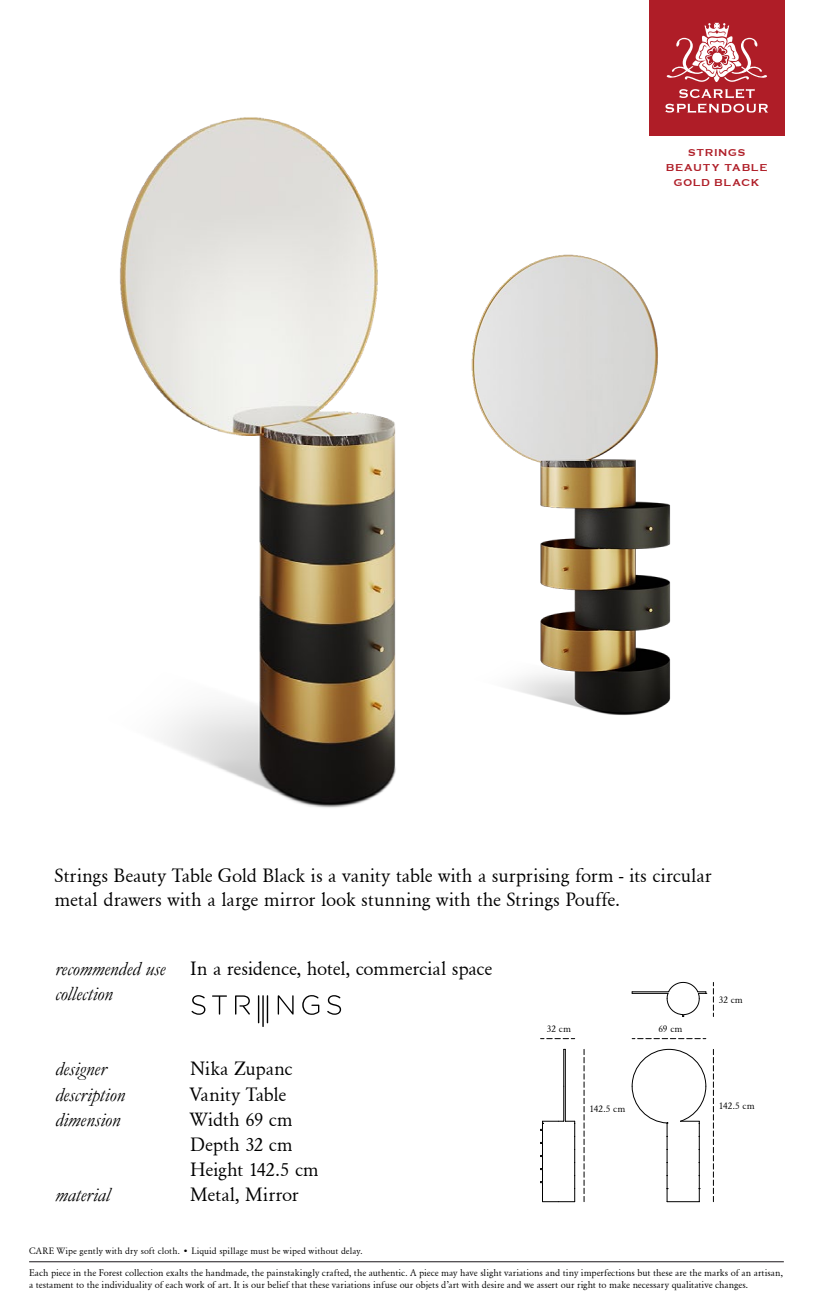
<style>
.page{position:relative;width:813px;height:1313px;background:#fff}
.page>*{position:absolute;margin:0;border:0;box-sizing:border-box;transform-origin:0 0}
.t1{font:20px/25px "Garamond";letter-spacing:-.005em;color:#000}
.t2{font:italic 20px "Garamond";letter-spacing:-.005em;color:#000}
.t3{font:700 10.25px/14.9px "Copperplate";letter-spacing:.095em;color:#af1d27;text-align:center}
.t4{font:10px/12px "Garamond";color:#000}
.t5{font:9.5px "Garamond";letter-spacing:.015em;color:#000}
.s1{font-style:italic}
</style>
<div class="page">
<img style="left:119px;top:117px;width:277px;height:691px">
<img style="left:310px;top:241px;width:361px;height:479px">
<div style="left:649px;top:0;width:135px;height:135px;background:#af1d27"></div>
<svg style="left:666px;top:23px;width:101px;height:59px"></svg>
<svg style="left:665px;top:89px;width:103px;height:24px"></svg>
<hr style="left:29px;top:1261px;width:754px;height:1px;background:#1a171b">
<svg style="left:191px;top:995px;width:150px;height:32px"></svg>
<hr style="left:632px;top:993px;width:36px;height:1px;background:#000">
<hr style="left:632px;top:991px;width:36px;height:1px;background:#000">
<svg style="left:666px;top:981px;width:40px;height:36px"></svg>
<hr style="left:563px;top:1049px;width:1px;height:37px;background:#000">
<hr style="left:565px;top:1049px;width:1px;height:72px;background:#000">
<svg style="left:540px;top:1085px;width:35px;height:117px"></svg>
<svg style="left:631px;top:1048px;width:75px;height:154px"></svg>
<svg style="left:632px;top:1038px;width:73px;height:1px"></svg>
<svg style="left:713px;top:1049px;width:1px;height:152px"></svg>
<svg style="left:713px;top:982px;width:1px;height:34px"></svg>
<svg style="left:540px;top:1038px;width:34px;height:1px"></svg>
<svg style="left:583px;top:1049px;width:1px;height:152px"></svg>
<p class="t3" style="left:666px;top:145px;width:103px">STRINGS<br>BEAUTY TABLE<br>GOLD BLACK</p>
<h1 class="t1" style="left:55px;top:862px;width:659px;line-height:24px">Strings Beauty Table Gold Black is a vanity table with a surprising form - its circular metal drawers with a large mirror look stunning with the Strings Pouffe.</h1>
<h1 class="t1" style="left:55px;top:956px;width:438px"><span class="s1">recommended use</span> In a residence, hotel, commercial space <span class="s1">collection</span></h1>
<h1 class="t2" style="left:55px;top:1055px;width:52px">designer</h1>
<h1 class="t1" style="left:190px;top:1056px;width:104px">Nika Zupanc</h1>
<h1 class="t2" style="left:55px;top:1080px;width:71px">description</h1>
<h1 class="t1" style="left:190px;top:1081px;width:97px">Vanity Table</h1>
<h1 class="t2" style="left:55px;top:1105px;width:67px">dimension</h1>
<h1 class="t1" style="left:190px;top:1106px;width:130px">Width 69 cm<br>Depth 32 cm<br>Height 142.5 cm</h1>
<h1 class="t2" style="left:55px;top:1180px;width:56px">material</h1>
<h1 class="t1" style="left:190px;top:1181px;width:110px">Metal, Mirror</h1>
<p class="t5" style="left:29px;top:1245px;width:335px">CARE Wipe gently with dry soft cloth. • Liquid spillage must be wiped without delay.</p>
<p class="t4" style="left:547px;top:1022px;width:26px">32 cm</p>
<p class="t4" style="left:658px;top:1022px;width:26px">69 cm</p>
<p class="t4" style="left:718px;top:993px;width:26px">32 cm</p>
<p class="t4" style="left:589px;top:1102px;width:37px">142.5 cm</p>
<p class="t4" style="left:718px;top:1099px;width:37px">142.5 cm</p>
<p class="t4" style="left:29px;top:1266px;width:755px">Each piece in the Forest collection exalts the handmade, the painstakingly crafted, the authentic. A piece may have slight variations and tiny imperfections but these are the marks of an artisan, a testament to the individuality of each work of art. It is our belief that these variations infuse our objets d’art with desire and we assert our right to make necessary qualitative changes.</p>
</div>
